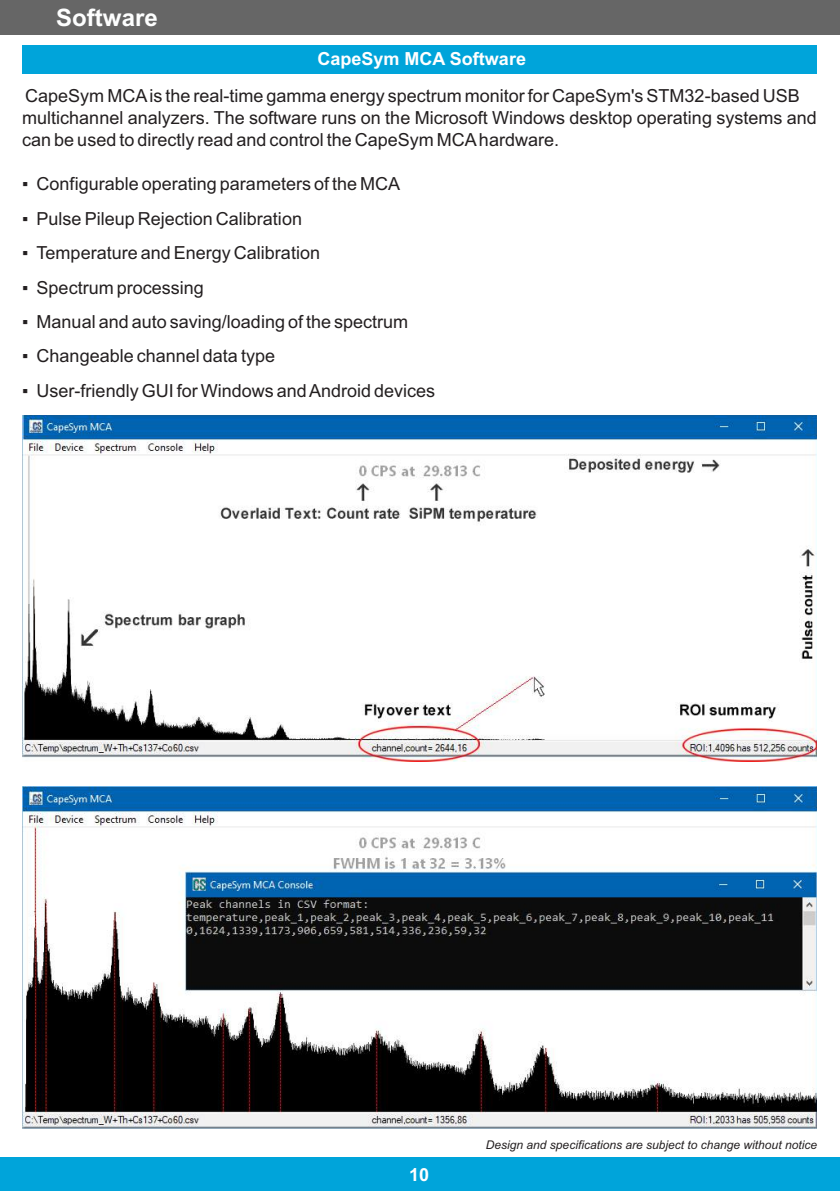
<style>
.page{position:relative;width:840px;height:1191px;background:#fff}
.page>*{position:absolute;margin:0;border:0;box-sizing:border-box;transform-origin:0 0}
.t1{font:700 24px "Arial";color:#fdfefe}
.t2{font:18px/22.2px "Arial";color:#231f20}
.t3{font:700 18px "Arial";color:#fff}
.t4{font:italic 12px "Arial";color:#231f20}
</style>
<div class="page">
<div style="left:0;top:0;width:839px;height:34px;background:#666"></div>
<div style="left:0;top:1157px;width:839px;height:34px;background:#00a4da"></div>
<div style="left:22px;top:46px;width:794px;height:28px;background:#00a4da"></div>
<img style="left:22px;top:415px;width:794px;height:346px">
<img style="left:22px;top:787px;width:794px;height:341px">
<h1 class="t1" style="left:56px;top:9px;width:103px">Software</h1>
<p class="t3" style="left:317px;top:52px;width:210px">CapeSym MCA Software</p>
<p class="t2" style="left:22px;top:86px;width:795px">CapeSym MCAis the real-time gamma energy spectrum monitor for CapeSym's STM32-based USB multichannel analyzers. The software runs on the Microsoft Windows desktop operating systems and can be used to directly read and control the CapeSym MCAhardware.</p>
<p class="t2" style="left:22px;top:174px;width:379px">▪ Configurable operating parameters of the MCA</p>
<p class="t2" style="left:22px;top:209px;width:281px">▪ Pulse Pileup Rejection Calibration</p>
<p class="t2" style="left:22px;top:243px;width:299px">▪ Temperature and Energy Calibration</p>
<p class="t2" style="left:22px;top:278px;width:183px">▪ Spectrum processing</p>
<p class="t2" style="left:22px;top:312px;width:387px">▪ Manual and auto saving/loading of the spectrum</p>
<p class="t2" style="left:22px;top:346px;width:254px">▪ Changeable channel data type</p>
<p class="t2" style="left:22px;top:381px;width:414px">▪ User-friendly GUI for Windows and Android devices</p>
<p class="t3" style="left:409px;top:1167px;width:22px">10</p>
<p class="t4" style="left:485px;top:1140px;width:332px">Design and specifications are subject to change without notice</p>
</div>
